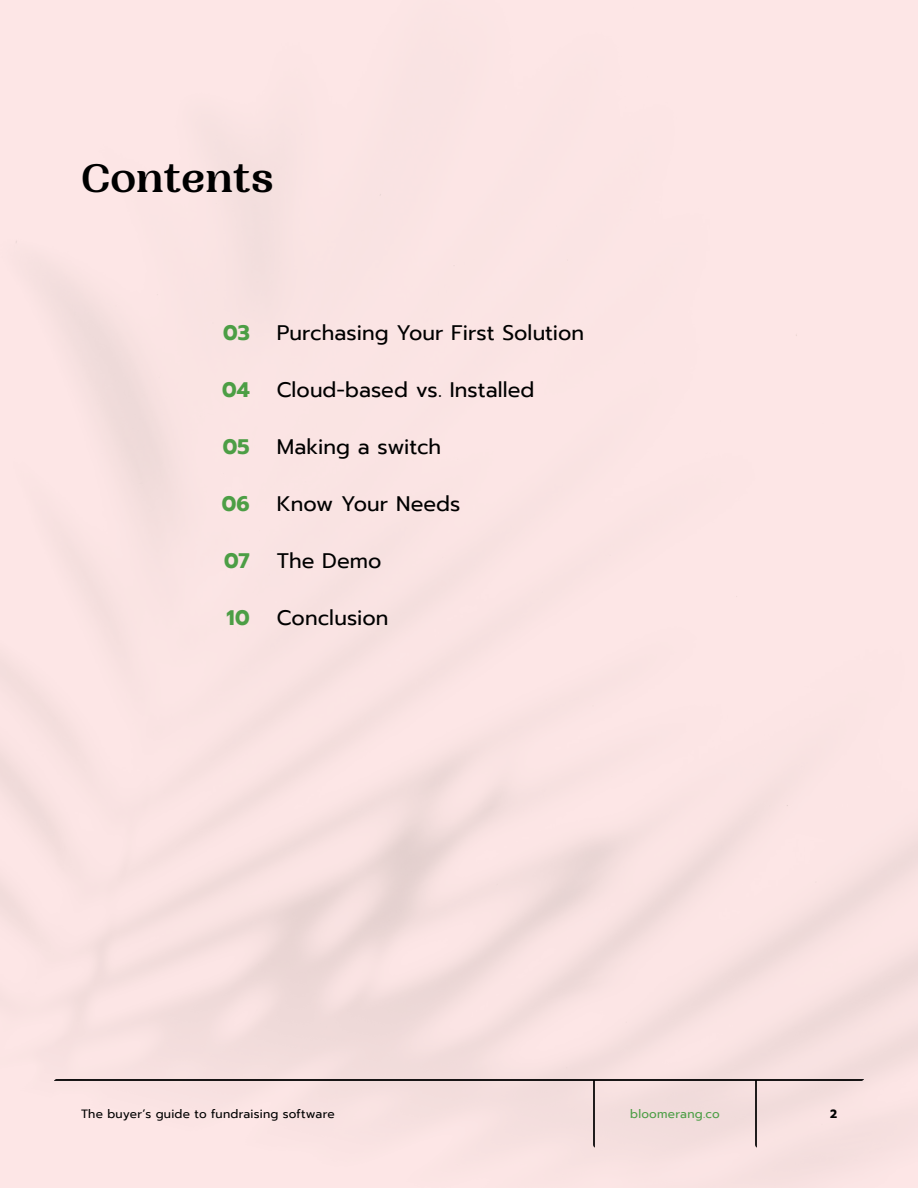
<style>
.page{position:relative;width:918px;height:1188px;background:#fff}
.page>*{position:absolute;margin:0;border:0;box-sizing:border-box;transform-origin:0 0}
.t1{font:700 42px "PP Woodland";letter-spacing:-.015em;color:#000}
.t2{font:21px "Prompt";color:#000}
.t3{font:700 21px "Prompt";letter-spacing:.01em;color:#4c9e45}
.t4{font:12px "Prompt";letter-spacing:.02em;color:#000}
.t5{font:12px "Prompt";letter-spacing:.02em;color:#4c9e45}
.t6{font:700 12px "Prompt";color:#000}
</style>
<div class="page">
<div style="left:53px;top:1079px;width:812px;height:69px;background:#f7e1e0"></div>
<h1 class="t1" style="left:81px;top:153px;width:194px">Contents</h1>
<p class="t3" style="left:223px;top:317px;width:28px">03</p>
<p class="t3" style="left:222px;top:374px;width:29px">04</p>
<p class="t3" style="left:223px;top:431px;width:29px">05</p>
<p class="t3" style="left:222px;top:488px;width:29px">06</p>
<p class="t3" style="left:224px;top:545px;width:27px">07</p>
<p class="t3" style="left:227px;top:602px;width:25px">10</p>
<p class="t2" style="left:277px;top:317px;width:309px">Purchasing Your First Solution</p>
<p class="t2" style="left:277px;top:374px;width:259px">Cloud-based vs. Installed</p>
<p class="t2" style="left:277px;top:431px;width:166px">Making a switch</p>
<p class="t2" style="left:277px;top:488px;width:185px">Know Your Needs</p>
<p class="t2" style="left:277px;top:545px;width:106px">The Demo</p>
<p class="t2" style="left:277px;top:602px;width:113px">Conclusion</p>
<p class="t4" style="left:81px;top:1106px;width:255px">The buyer’s guide to fundraising software</p>
<p class="t5" style="left:630px;top:1106px;width:91px">bloomerang.co</p>
<p class="t6" style="left:830px;top:1105px;width:8px">2</p>
</div>
